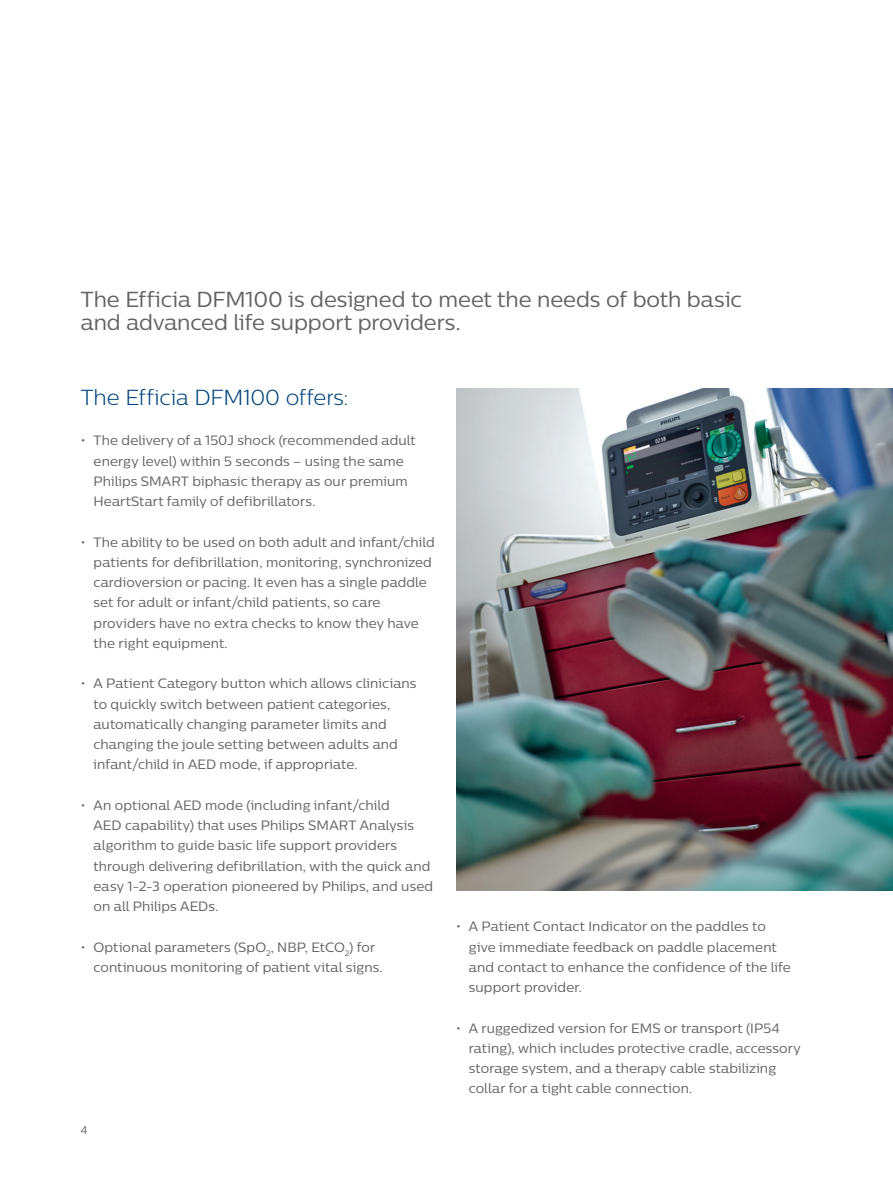
<style>
.page{position:relative;width:893px;height:1188px;background:#fff}
.page>*{position:absolute;margin:0;border:0;box-sizing:border-box;transform-origin:0 0}
.t1{font:21.75px/22.5px "Centrale Sans";color:#636366}
.t2{font:300 21.75px "Centrale Sans";letter-spacing:-.005em;color:#01437c}
.t3{font:13.5px/20.2px "Centrale Sans";letter-spacing:.01em;color:#636366}
.t4{font:11.25px "Centrale Sans";color:#636366}
</style>
<div class="page">
<img style="left:456px;top:389px;width:437px;height:502px">
<svg style="left:892px;top:734px;width:1px;height:157px"></svg>
<h1 class="t1" style="left:81px;top:288px;width:662px">The Efficia DFM100 is designed to meet the needs of both basic and advanced life support providers.</h1>
<h1 class="t2" style="left:81px;top:385px;width:269px">The Efficia DFM100 offers:</h1>
<p class="t3" style="left:94px;top:430px;width:323px;text-indent:-13px">• The delivery of a 150J shock (recommended adult energy level) within 5 seconds – using the same Philips SMART biphasic therapy as our premium HeartStart family of defibrillators.</p>
<p class="t3" style="left:94px;top:531px;width:343px;text-indent:-13px">• The ability to be used on both adult and infant/child patients for defibrillation, monitoring, synchronized cardioversion or pacing. It even has a single paddle set for adult or infant/child patients, so care providers have no extra checks to know they have the right equipment.</p>
<p class="t3" style="left:94px;top:673px;width:324px;text-indent:-13px">• A Patient Category button which allows clinicians to quickly switch between patient categories, automatically changing parameter limits and changing the joule setting between adults and infant/child in AED mode, if appropriate.</p>
<p class="t3" style="left:94px;top:795px;width:341px;text-indent:-13px">• An optional AED mode (including infant/child<br>AED capability) that uses Philips SMART Analysis algorithm to guide basic life support providers through delivering defibrillation, with the quick and easy 1-2-3 operation pioneered by Philips, and used on all Philips AEDs.</p>
<p class="t3" style="left:94px;top:936px;width:291px;text-indent:-13px">• Optional parameters (SpO<sub>2</sub>, NBP, EtCO<sub>2</sub>) for continuous monitoring of patient vital signs.</p>
<p class="t4" style="left:81px;top:1123px;width:8px">4</p>
<p class="t3" style="left:469px;top:916px;width:324px;text-indent:-13px">• A Patient Contact Indicator on the paddles to give immediate feedback on paddle placement and contact to enhance the confidence of the life support provider.</p>
<p class="t3" style="left:469px;top:1017px;width:333px;text-indent:-13px">• A ruggedized version for EMS or transport (IP54 rating), which includes protective cradle, accessory storage system, and a therapy cable stabilizing collar for a tight cable connection.</p>
</div>
